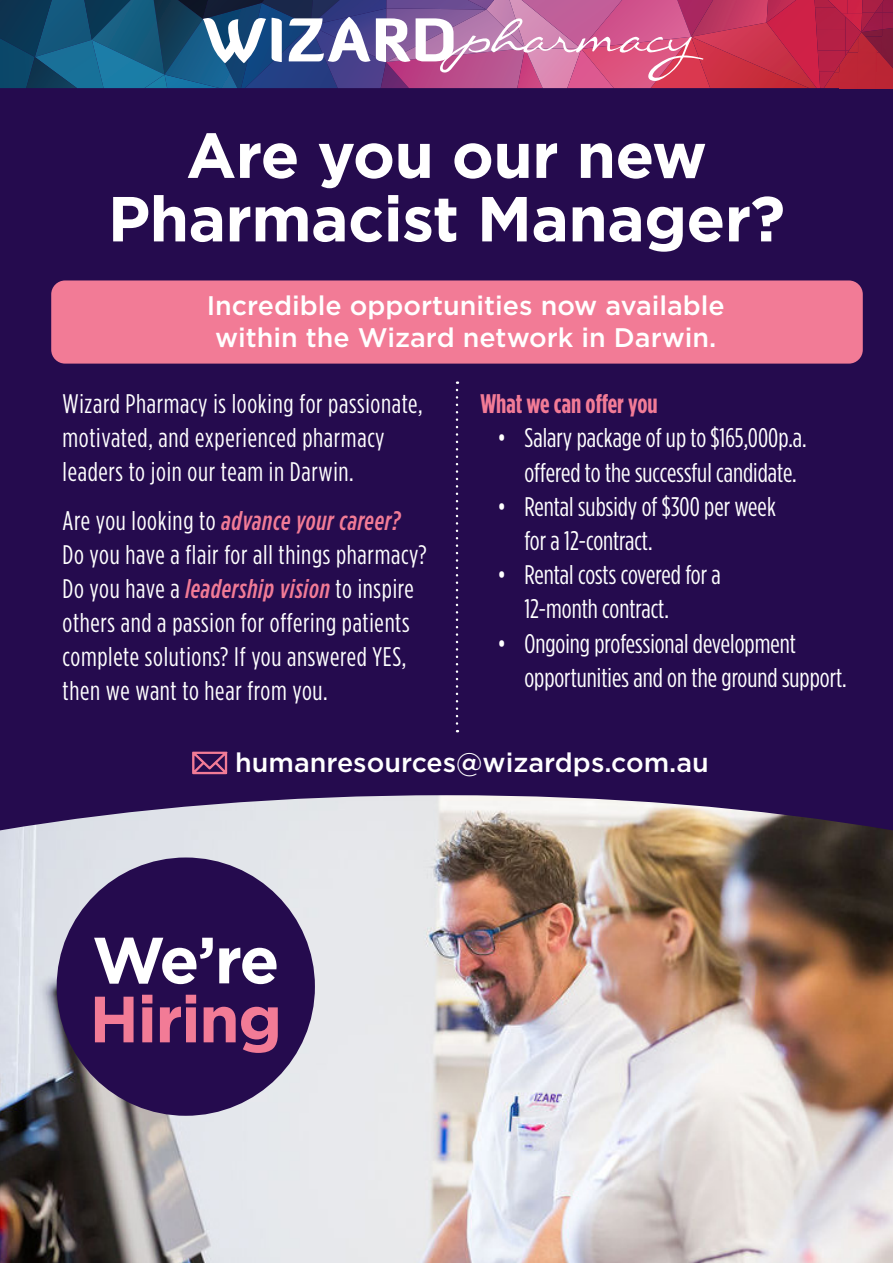
<style>
.page{position:relative;width:893px;height:1263px;background:#fff}
.page>*{position:absolute;margin:0;border:0;box-sizing:border-box;transform-origin:0 0}
.t1{font:700 65.25px "Gotham";letter-spacing:-.025em;color:#f27b96}
.t2{font:700 65.25px "Gotham";color:#fff}
.t3{font:700 63.45px/63.4px "Gotham";letter-spacing:-.01em;color:#fff;text-align:center}
.t4{font:26.85px/34.2px "Gotham Condensed";letter-spacing:.01em;color:#fff}
.t5{font:500 26.85px/32.2px "Gotham";color:#fff;text-align:center}
.t6{font:700 26.85px "Gotham Condensed";color:#f27b96}
.s1{font-weight:500;font-style:italic;color:#f27b96}
</style>
<div class="page">
<div style="left:0;top:0;width:893px;height:963px;background:#250b4e"></div>
<div style="left:51px;top:280px;width:812px;height:84px;background:#f27b96;border-radius:14px"></div>
<img style="left:836px;top:0;width:25px;height:14px">
<img style="left:845px;top:14px;width:16px;height:3px">
<img style="left:877px;top:32px;width:6px;height:5px">
<svg style="left:883px;top:32px;width:10px;height:5px"></svg>
<img style="left:877px;top:37px;width:16px;height:13px">
<img style="left:861px;top:0;width:22px;height:28px">
<img style="left:883px;top:12px;width:10px;height:16px">
<img style="left:879px;top:28px;width:14px;height:4px">
<img style="left:849px;top:50px;width:9px;height:2px">
<img style="left:858px;top:32px;width:19px;height:20px">
<svg style="left:877px;top:50px;width:16px;height:2px"></svg>
<img style="left:839px;top:52px;width:54px;height:21px">
<img style="left:835px;top:73px;width:58px;height:15px">
<img style="left:820px;top:0;width:16px;height:8px">
<img style="left:820px;top:8px;width:25px;height:42px">
<img style="left:845px;top:17px;width:16px;height:33px">
<img style="left:820px;top:50px;width:25px;height:22px">
<svg style="left:845px;top:50px;width:4px;height:6px"></svg>
<img style="left:820px;top:72px;width:15px;height:16px">
<svg style="left:875px;top:0;width:18px;height:12px"></svg>
<img style="left:861px;top:7px;width:18px;height:25px">
<svg style="left:0;top:0;width:820px;height:88px;background:#815d86"></svg>
<svg style="left:192px;top:751px;width:36px;height:24px"></svg>
<svg style="left:456px;top:390px;width:2px;height:342px"></svg>
<img style="left:0;top:795px;width:893px;height:468px">
<div style="left:57px;top:857px;width:258px;height:259px;background:#250b4e;border-radius:50%"></div>
<h2 class="t3" style="left:108px;top:123px;width:679px">Are you our new<br>Pharmacist Manager?</h2>
<p class="t5" style="left:207px;top:289px;width:520px">Incredible opportunities now available within the Wizard network in Darwin.</p>
<p class="t4" style="left:63px;top:386px;width:361px">Wizard Pharmacy is looking for passionate, motivated, and experienced pharmacy leaders to join our team in Darwin.</p>
<p class="t4" style="left:63px;top:503px;width:366px">Are you looking to <span class="s1">advance your career?<br></span>Do you have a flair for all things pharmacy?<br>Do you have a <span class="s1">leadership vision</span> to inspire others and a passion for offering patients complete solutions? If you answered YES, then we want to hear from you.</p>
<p class="t6" style="left:480px;top:388px;width:179px">What we can offer you</p>
<p class="t4" style="left:524px;top:421px;width:284px;text-indent:-27px">• Salary package of up to $165,000p.a. offered to the successful candidate.</p>
<p class="t4" style="left:524px;top:489px;width:253px;text-indent:-27px">• Rental subsidy of $300 per week for a 12-contract.</p>
<p class="t4" style="left:524px;top:557px;width:198px;text-indent:-27px">• Rental costs covered for a<br>12-month contract.</p>
<p class="t4" style="left:524px;top:626px;width:324px;text-indent:-27px">• Ongoing professional development opportunities and on the ground support.</p>
<p class="t5" style="left:235px;top:746px;width:475px">humanresources@wizardps.com.au</p>
<h1 class="t2" style="left:92px;top:917px;width:189px">We’re</h1>
<h1 class="t1" style="left:89px;top:976px;width:194px">Hiring</h1>
</div>
